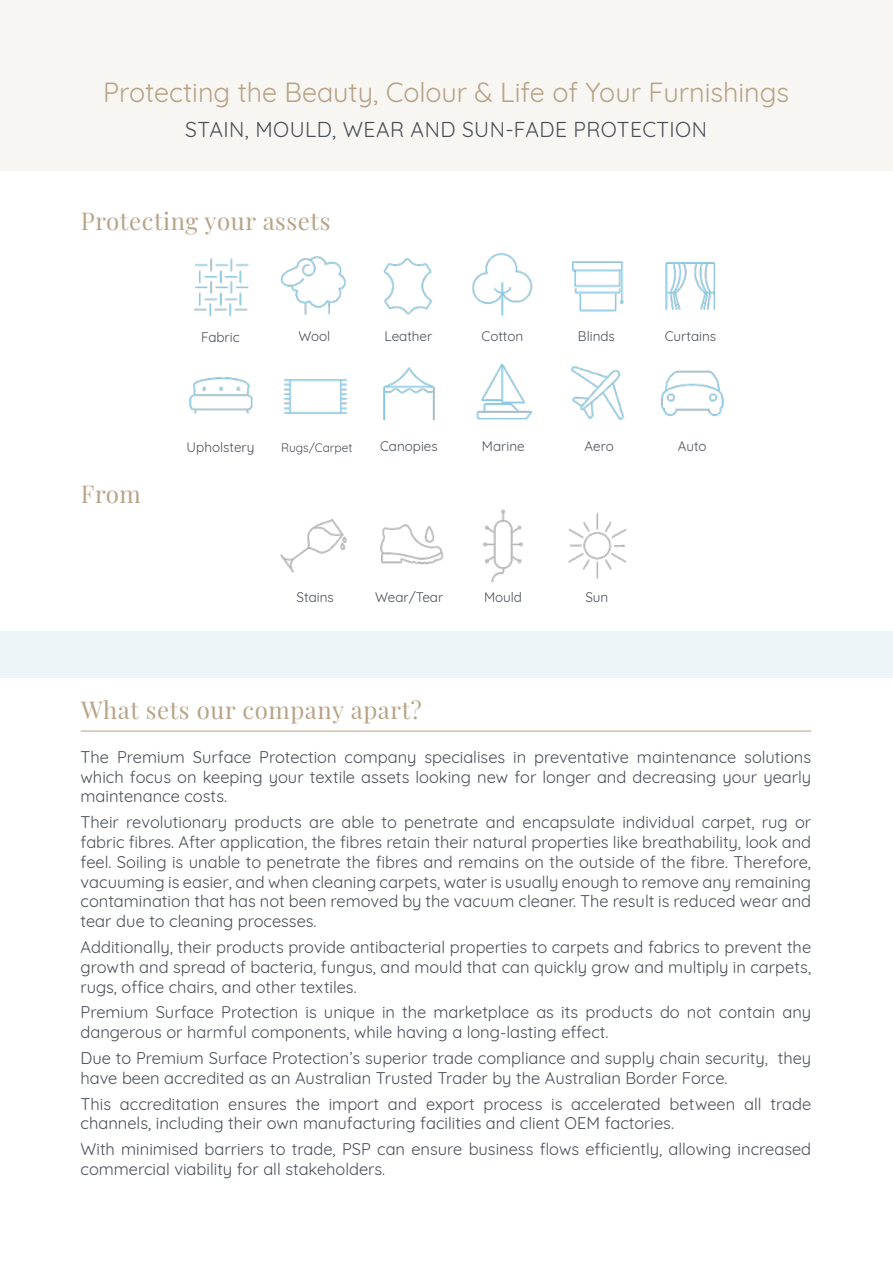
<style>
.page{position:relative;width:893px;height:1263px;background:#fff}
.page>*{position:absolute;margin:0;border:0;box-sizing:border-box;transform-origin:0 0}
.t1{font:27px "Quicksand";color:#b8a387}
.t2{font:24px "Playfair Display";letter-spacing:.025em;color:#b8a387}
.t3{font:21px "Quicksand";letter-spacing:.02em;color:#494f57}
.t4{font:16.5px/19.8px "Quicksand";color:#494f57}
.t5{font:13.5px "Quicksand";color:#494f57}
.t6{font:12px "Quicksand";color:#494f57}
</style>
<div class="page">
<div style="left:0;top:0;width:893px;height:170px;background:#f8f6f2"></div>
<hr style="left:81px;top:731px;width:730px;height:1px;background:#b8a387">
<img style="left:570px;top:366px;width:55px;height:54px">
<img style="left:661px;top:370px;width:63px;height:47px">
<img style="left:193px;top:258px;width:56px;height:59px">
<img style="left:281px;top:256px;width:65px;height:59px">
<img style="left:383px;top:258px;width:50px;height:57px">
<img style="left:472px;top:253px;width:61px;height:63px">
<img style="left:572px;top:261px;width:52px;height:51px">
<img style="left:665px;top:261px;width:50px;height:49px">
<img style="left:189px;top:377px;width:64px;height:37px">
<img style="left:284px;top:379px;width:63px;height:35px">
<img style="left:383px;top:367px;width:52px;height:54px">
<img style="left:476px;top:363px;width:57px;height:57px">
<img style="left:280px;top:518px;width:67px;height:55px">
<img style="left:380px;top:524px;width:64px;height:41px">
<img style="left:483px;top:509px;width:40px;height:74px">
<img style="left:568px;top:512px;width:59px;height:67px">
<div style="left:0;top:631px;width:893px;height:47px;background:#eef5f9"></div>
<h1 class="t1" style="left:103px;top:72px;width:687px">Protecting the Beauty, Colour &amp; Life of Your Furnishings</h1>
<p class="t3" style="left:185px;top:113px;width:523px">STAIN, MOULD, WEAR AND SUN-FADE PROTECTION</p>
<h2 class="t2" style="left:81px;top:211px;width:251px">Protecting your assets</h2>
<p class="t5" style="left:201px;top:332px;width:40px">Fabric</p>
<p class="t5" style="left:298px;top:325px;width:34px">Wool</p>
<p class="t5" style="left:384px;top:325px;width:49px">Leather</p>
<p class="t5" style="left:481px;top:331px;width:43px">Cotton</p>
<p class="t5" style="left:578px;top:325px;width:39px">Blinds</p>
<p class="t5" style="left:665px;top:331px;width:53px">Curtains</p>
<h2 class="t2" style="left:81px;top:484px;width:62px">From</h2>
<p class="t5" style="left:187px;top:437px;width:69px">Upholstery</p>
<p class="t6" style="left:281px;top:438px;width:73px">Rugs/Carpet</p>
<p class="t5" style="left:380px;top:441px;width:59px">Canopies</p>
<p class="t5" style="left:482px;top:441px;width:44px">Marine</p>
<p class="t5" style="left:585px;top:441px;width:31px">Aero</p>
<p class="t5" style="left:678px;top:441px;width:30px">Auto</p>
<p class="t5" style="left:297px;top:592px;width:39px">Stains</p>
<p class="t5" style="left:375px;top:587px;width:70px">Wear/Tear</p>
<p class="t5" style="left:484px;top:592px;width:39px">Mould</p>
<p class="t5" style="left:585px;top:592px;width:25px">Sun</p>
<h2 class="t2" style="left:81px;top:701px;width:342px">What sets our company apart?</h2>
<p class="t4" style="left:81px;top:745px;width:732px;text-align:justify">The Premium Surface Protection company specialises in preventative maintenance solutions which focus on keeping your textile assets looking new for longer and decreasing your yearly maintenance costs.</p>
<p class="t4" style="left:81px;top:811px;width:732px;text-align:justify">Their revolutionary products are able to penetrate and encapsulate individual carpet, rug or fabric fibres. After application, the fibres retain their natural properties like breathability, look and feel. Soiling is unable to penetrate the fibres and remains on the outside of the fibre. Therefore, vacuuming is easier, and when cleaning carpets, water is usually enough to remove any remaining contamination that has not been removed by the vacuum cleaner. The result is reduced wear and tear due to cleaning processes.</p>
<p class="t4" style="left:81px;top:935px;width:732px;text-align:justify">Additionally, their products provide antibacterial properties to carpets and fabrics to prevent the growth and spread of bacteria, fungus, and mould that can quickly grow and multiply in carpets, rugs, office chairs, and other textiles.</p>
<p class="t4" style="left:81px;top:1001px;width:732px">Premium Surface Protection is unique in the marketplace as its products do not contain any dangerous or harmful components, while having a long-lasting effect.</p>
<p class="t4" style="left:81px;top:1046px;width:732px">Due to Premium Surface Protection’s superior trade compliance and supply chain security, they have been accredited as an Australian Trusted Trader by the Australian Border Force.</p>
<p class="t4" style="left:81px;top:1092px;width:732px">This accreditation ensures the import and export process is accelerated between all trade channels, including their own manufacturing facilities and client OEM factories.</p>
<p class="t4" style="left:81px;top:1138px;width:732px">With minimised barriers to trade, PSP can ensure business flows efficiently, allowing increased commercial viability for all stakeholders.</p>
</div>
